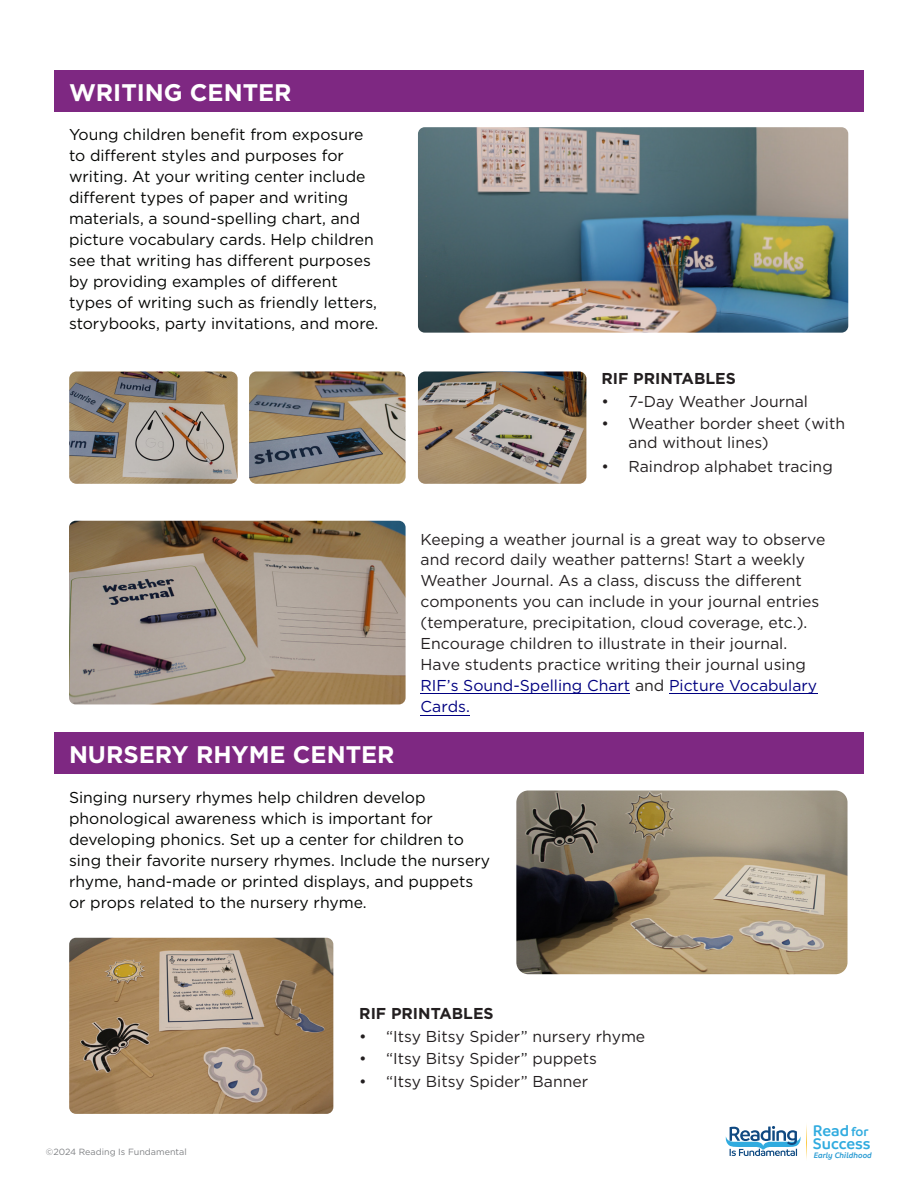
<style>
.page{position:relative;width:918px;height:1188px;background:#fff}
.page>*{position:absolute;margin:0;border:0;box-sizing:border-box;transform-origin:0 0}
.t1{font:700 24px "Gotham";color:#fff}
.t2{font:600 16.5px/12.8px "Branding";color:#30abdf}
.t3{font:15.75px/21px "Gotham";color:#040503}
.t4{font:15.75px/21px "Gotham";color:#231f20}
.t5{font:700 15.75px "Gotham";color:#231f20}
.t6{font:9px "Gotham";color:#808285}
.t7{font:italic 600 8.55px "Branding";color:#299bd3}
.s1{color:#000080}
.s2{font-size:13.8px}
</style>
<div class="page">
<svg style="left:806px;top:1124px;width:1px;height:35px"></svg>
<svg style="left:726px;top:1126px;width:75px;height:30px"></svg>
<div style="left:54px;top:70px;width:810px;height:42px;background:#7e2882"></div>
<img style="left:418px;top:127px;width:430px;height:206px">
<img style="left:69px;top:371px;width:169px;height:113px">
<img style="left:418px;top:371px;width:168px;height:113px">
<img style="left:249px;top:371px;width:157px;height:113px">
<img style="left:69px;top:521px;width:337px;height:183px">
<div style="left:54px;top:732px;width:810px;height:42px;background:#7e2882"></div>
<img style="left:516px;top:790px;width:332px;height:184px">
<img style="left:69px;top:938px;width:264px;height:176px">
<hr style="left:421px;top:693px;width:209px;height:1px;background:#000080">
<hr style="left:669px;top:693px;width:148px;height:1px;background:#000080">
<hr style="left:421px;top:715px;width:49px;height:1px;background:#000080">
<p class="t1" style="left:69px;top:76px;width:224px">WRITING CENTER</p>
<p class="t3" style="left:69px;top:123px;width:311px">Young children benefit from exposure to different styles and purposes for writing. At your writing center include different types of paper and writing materials, a sound-spelling chart, and picture vocabulary cards. Help children see that writing has different purposes by providing examples of different types of writing such as friendly letters, storybooks, party invitations, and more.</p>
<p class="t5" style="left:601px;top:368px;width:136px">RIF PRINTABLES</p>
<p class="t4" style="left:601px;top:390px;width:208px">• 7-Day Weather Journal</p>
<p class="t4" style="left:628px;top:414px;width:218px;line-height:18.9px;text-indent:-27px">• Weather border sheet (with and without lines)</p>
<p class="t4" style="left:601px;top:456px;width:233px">• Raindrop alphabet tracing</p>
<p class="t4" style="left:421px;top:528px;width:406px">Keeping a weather journal is a great way to observe and record daily weather patterns! Start a weekly Weather Journal. As a class, discuss the different components you can include in your journal entries (temperature, precipitation, cloud coverage, etc.).<br>Encourage children to illustrate in their journal.<br>Have students practice writing their journal using <span class="s1">RIF’s Sound-Spelling Chart</span> and <span class="s1">Picture Vocabulary Cards.</span></p>
<p class="t1" style="left:69px;top:738px;width:327px">NURSERY RHYME CENTER</p>
<p class="t3" style="left:69px;top:787px;width:423px">Singing nursery rhymes help children develop phonological awareness which is important for developing phonics. Set up a center for children to sing their favorite nursery rhymes. Include the nursery rhyme, hand-made or printed displays, and puppets or props related to the nursery rhyme.</p>
<p class="t5" style="left:359px;top:1003px;width:136px">RIF PRINTABLES</p>
<p class="t4" style="left:359px;top:1025px;width:288px">• “Itsy Bitsy Spider” nursery rhyme</p>
<p class="t4" style="left:359px;top:1048px;width:239px">• “Itsy Bitsy Spider” puppets</p>
<p class="t4" style="left:359px;top:1070px;width:230px">• “Itsy Bitsy Spider” Banner</p>
<p class="t2" style="left:813px;top:1124px;width:59px">Read<span class="s2">for<br></span>Success</p>
<p class="t6" style="left:46px;top:1146px;width:142px">©2024 Reading Is Fundamental</p>
<p class="t7" style="left:814px;top:1151px;width:60px">Early Childhood</p>
</div>
